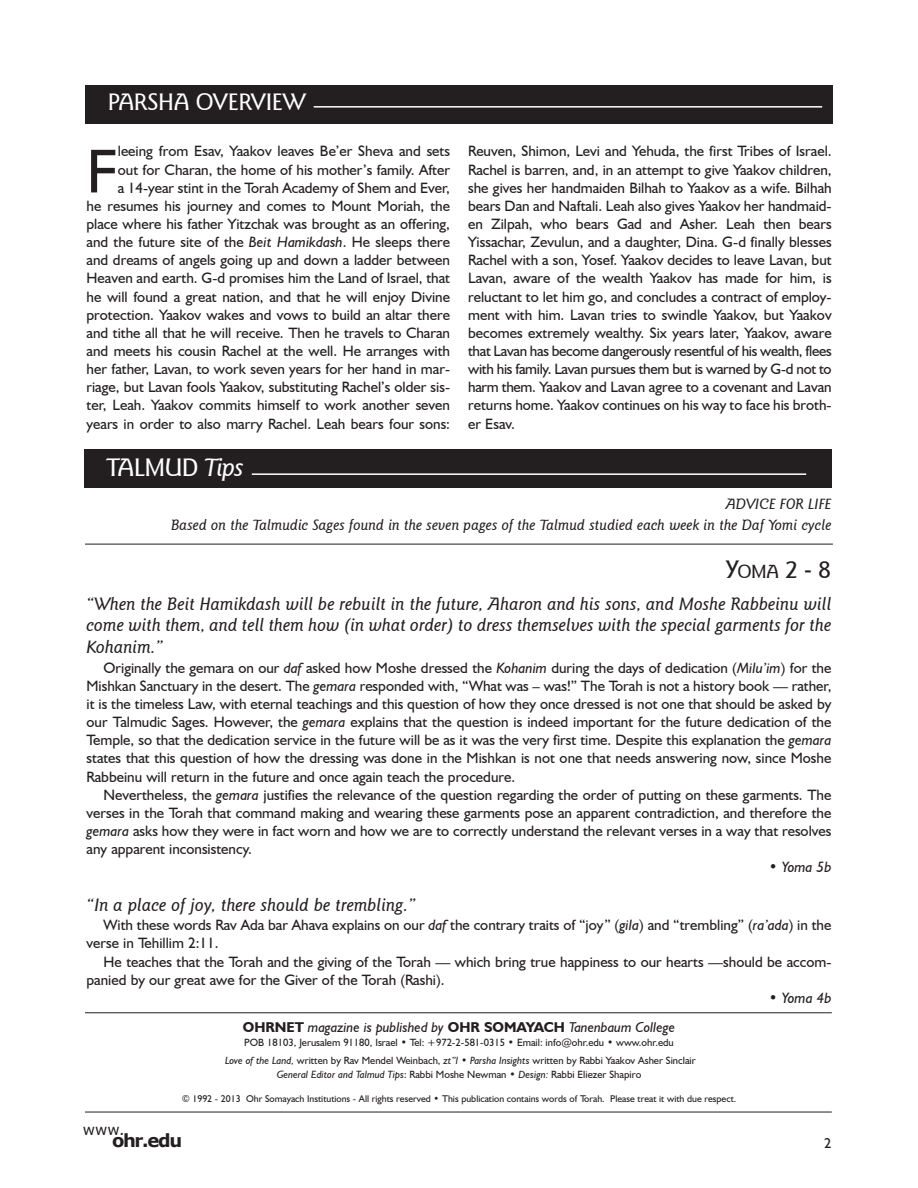
<style>
.page{position:relative;width:918px;height:1188px;background:#fff}
.page>*{position:absolute;margin:0;border:0;box-sizing:border-box;transform-origin:0 0}
.t1{font:62.4px "Humanist 521 BT";color:#231f20}
.t2{font:500 25.5px "Goudy Sans IT Cby BT";letter-spacing:-.04em;color:#fff}
.t3{font:500 25.5px "Goudy Sans IT Cby BT";color:#231f20}
.t4{font:500 24px "Goudy Sans IT Cby BT";letter-spacing:-.025em;color:#fff}
.t5{font:italic 500 18px/21.8px "Goudy Sans IT Cby BT";color:#231f20;text-align:justify}
.t6{font:700 18px "Verdana";letter-spacing:-.07em;color:#231f20}
.t7{font:15px/18.1px "Humanist 521 BT";color:#231f20;text-align:justify}
.t8{font:italic 500 15px/21px "Goudy Sans IT Cby BT";color:#231f20;text-align:right}
.t9{font:italic 15px "Humanist 521 BT";color:#231f20}
.t10{font:15px "Verdana";color:#231f20}
.t11{font:italic 14.25px "Humanist 521 BT";color:#231f20}
.t12{font:14.25px "Humanist 521 BT";color:#231f20}
.t13{font:10.5px/18px "Humanist 521 BT";color:#231f20;text-align:center}
.t14{font:9.75px "Humanist 521 BT";color:#231f20}
.s1{font-style:italic}
.s2{font-size:19.2px}
.s3{font-weight:700;font-style:normal}
</style>
<div class="page">
<div style="left:85px;top:85px;width:748px;height:38px;background:#231f20"></div>
<hr style="left:314px;top:106px;width:508px;height:2px;background:#fff">
<hr style="left:85px;top:1013px;width:747px;height:1px;background:#231f20">
<hr style="left:85px;top:1112px;width:747px;height:1px;background:#231f20">
<div style="left:84px;top:450px;width:748px;height:38px;background:#231f20"></div>
<hr style="left:252px;top:473px;width:554px;height:2px;background:#fff">
<hr style="left:85px;top:544px;width:748px;height:1px;background:#231f20">
<h3 class="t4" style="left:108px;top:87px;width:200px">PARSHA OVERVIEW</h3>
<h1 class="t1" style="left:87px;top:133px;width:33px">F</h1>
<p class="t7" style="left:87px;top:142px;width:365px;text-align:right">leeing from Esav, Yaakov leaves Be’er Sheva and sets<br>out for Charan, the home of his mother’s family. After<br>a 14-year stint in the Torah Academy of Shem and Ever,<br>he resumes his journey and comes to Mount Moriah, the place where his father Yitzchak was brought as an offering, and the future site of the <span class="s1">Beit Hamikdash</span>. He sleeps there and dreams of angels going up and down a ladder between Heaven and earth. G-d promises him the Land of Israel, that he will found a great nation, and that he will enjoy Divine protection. Yaakov wakes and vows to build an altar there and tithe all that he will receive. Then he travels to Charan and meets his cousin Rachel at the well. He arranges with her father, Lavan, to work seven years for her hand in mar&shy;riage, but Lavan fools Yaakov, substituting Rachel’s older sis&shy;ter, Leah. Yaakov commits himself to work another seven years in order to also marry Rachel. Leah bears four sons:</p>
<p class="t7" style="left:468px;top:142px;width:365px">Reuven, Shimon, Levi and Yehuda, the first Tribes of Israel.<br>Rachel is barren, and, in an attempt to give Yaakov children, she gives her handmaiden Bilhah to Yaakov as a wife. Bilhah bears Dan and Naftali. Leah also gives Yaakov her handmaid&shy;en Zilpah, who bears Gad and Asher. Leah then bears Yissachar, Zevulun, and a daughter, Dina. G-d finally blesses Rachel with a son, Yosef. Yaakov decides to leave Lavan, but Lavan, aware of the wealth Yaakov has made for him, is reluctant to let him go, and concludes a contract of employ&shy;ment with him. Lavan tries to swindle Yaakov, but Yaakov becomes extremely wealthy. Six years later, Yaakov, aware that Lavan has become dangerously resentful of his wealth, flees with his family. Lavan pursues them but is warned by G-d not to harm them. Yaakov and Lavan agree to a covenant and Lavan returns home. Yaakov continues on his way to face his broth&shy;er Esav.</p>
<h2 class="t2" style="left:107px;top:451px;width:139px">TALMUD <span class="s1">Tips</span></h2>
<p class="t8" style="left:171px;top:493px;width:662px">AdvIce foR lIfe<br>Based on the Talmudic Sages found in the seven pages of the Talmud studied each week in the daf Yomi cycle</p>
<h2 class="t3" style="left:726px;top:554px;width:107px">Y<span class="s2">OMA</span> 2 - 8</h2>
<p class="t5" style="left:87px;top:593px;width:746px">“When the Beit Hamikdash will be rebuilt in the future, Aharon and his sons, and Moshe Rabbeinu will come with them, and tell them how (in what order) to dress themselves with the special garments for the Kohanim.”</p>
<p class="t7" style="left:87px;top:658px;width:746px;text-indent:17px">Originally the gemara on our <span class="s1">daf</span> asked how Moshe dressed the <span class="s1">Kohanim</span> during the days of dedication (<span class="s1">Milu’im</span>) for the Mishkan Sanctuary in the desert. The <span class="s1">gemara</span> responded with, “What was – was!” The Torah is not a history book — rather, it is the timeless Law, with eternal teachings and this question of how they once dressed is not one that should be asked by our Talmudic Sages. However, the <span class="s1">gemara</span> explains that the question is indeed important for the future dedication of the Temple, so that the dedication service in the future will be as it was the very first time. Despite this explanation the <span class="s1">gemara </span>states that this question of how the dressing was done in the Mishkan is not one that needs answering now, since Moshe Rabbeinu will return in the future and once again teach the procedure.</p>
<p class="t7" style="left:87px;top:785px;width:746px;text-indent:17px">Nevertheless, the <span class="s1">gemara</span> justifies the relevance of the question regarding the order of putting on these garments. The verses in the Torah that command making and wearing these garments pose an apparent contradiction, and therefore the <span class="s1">gemara</span> asks how they were in fact worn and how we are to correctly understand the relevant verses in a way that resolves any apparent inconsistency.</p>
<p class="t9" style="left:769px;top:858px;width:64px">• Yoma 5b</p>
<p class="t5" style="left:87px;top:894px;width:331px">“In a place of joy, there should be trembling.”</p>
<p class="t7" style="left:87px;top:916px;width:746px;text-indent:17px">With these words Rav Ada bar Ahava explains on our <span class="s1">daf</span> the contrary traits of “joy” (<span class="s1">gila</span>) and “trembling” (<span class="s1">ra’ada</span>) in the verse in Tehillim 2:11.</p>
<p class="t7" style="left:87px;top:952px;width:746px;text-indent:17px">He teaches that the Torah and the giving of the Torah — which bring true happiness to our hearts —should be accom&shy;panied by our great awe for the Giver of the Torah (Rashi).</p>
<p class="t9" style="left:769px;top:989px;width:64px">• Yoma 4b</p>
<p class="t11" style="left:243px;top:1019px;width:434px"><span class="s3">OHRNET</span> magazine is published by <span class="s3">OHR SOMAYACH</span> Tanenbaum College</p>
<p class="t13" style="left:225px;top:1034px;width:472px">POB 18103, Jerusalem 91180, Israel • Tel: +972-2-581-0315 • Email: info@ohr.edu • www.ohr.edu<br><span class="s1">Love of the Land,</span> written by Rav Mendel Weinbach, <span class="s1">zt”l</span> • <span class="s1">Parsha Insights</span> written by Rabbi Yaakov Asher Sinclair</p>
<p class="t13" style="left:277px;top:1065px;width:366px"><span class="s1">General Editor and Talmud Tips</span>: Rabbi Moshe Newman • <span class="s1">Design:</span> Rabbi Eliezer Shapiro</p>
<p class="t14" style="left:182px;top:1092px;width:556px">© 1992 - 2013 Ohr Somayach Institutions - All rights reserved • This publication contains words of Torah. Please treat it with due respect.</p>
<p class="t10" style="left:83px;top:1120px;width:43px">www.</p>
<p class="t6" style="left:112px;top:1129px;width:72px">ohr.edu</p>
<p class="t12" style="left:824px;top:1135px;width:9px">2</p>
</div>
